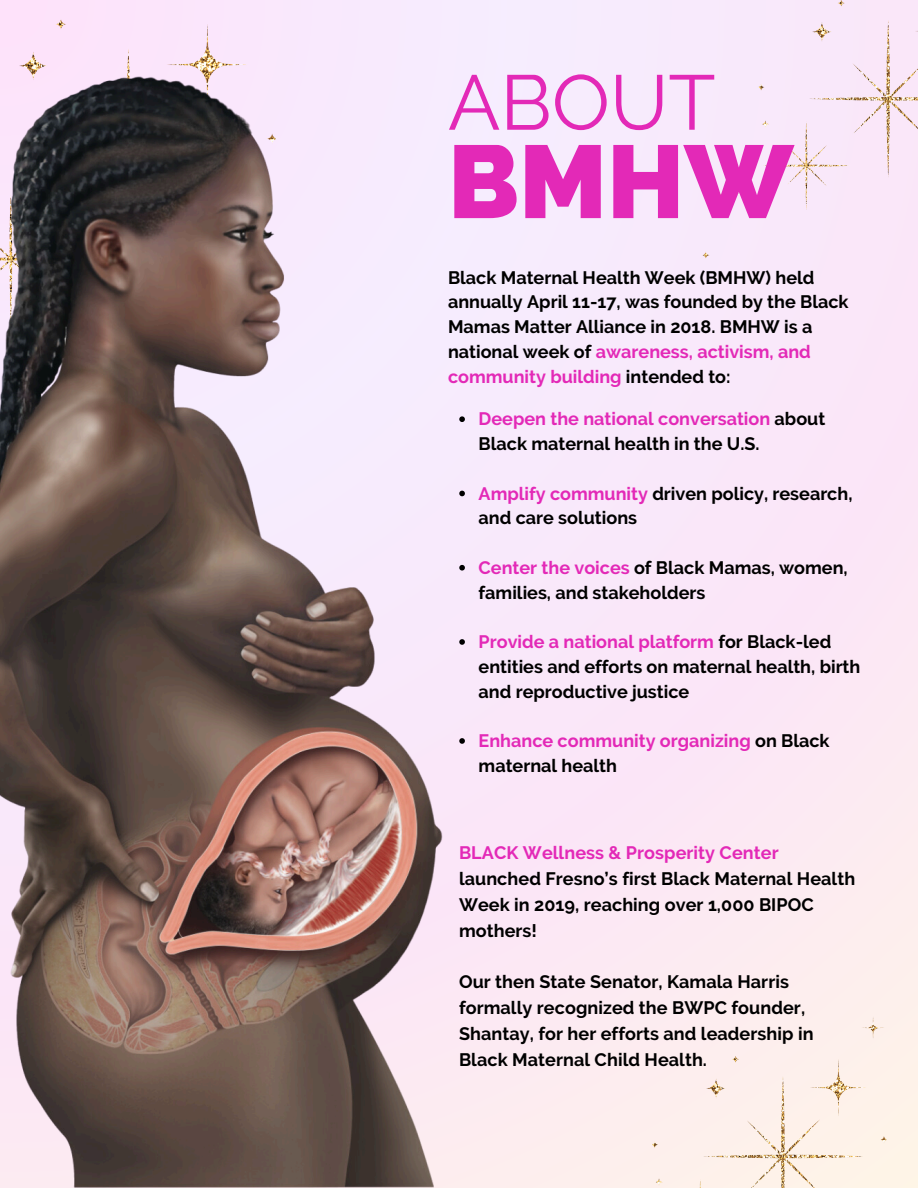
<style>
.page{position:relative;width:918px;height:1188px;background:#fae9f9}
.page>*{position:absolute;margin:0;border:0;box-sizing:border-box;transform-origin:0 0}
.t1{font:800 103.05px "Raleway";color:#e329b7}
.t2{font:77.4px "Raleway";color:#e329b7}
.t3{font:700 18px/24.8px "Raleway";color:#000}
.t4{font:700 18px/24.8px "Raleway";color:#e329b7}
.s1{color:#e329b7}
.s2{color:#000}
</style>
<div class="page">
<div style="left:595px;top:987px;width:323px;height:201px;background:#fdefec"></div>
<img style="left:19px;top:20px;width:227px;height:48px">
<img style="left:0;top:68px;width:459px;height:1120px">
<img style="left:703px;top:0;width:215px;height:258px">
<svg style="left:459px;top:416px;width:6px;height:6px"></svg>
<svg style="left:459px;top:491px;width:6px;height:5px"></svg>
<svg style="left:459px;top:565px;width:6px;height:6px"></svg>
<svg style="left:459px;top:639px;width:6px;height:6px"></svg>
<svg style="left:459px;top:738px;width:6px;height:6px"></svg>
<p class="t2" style="left:448px;top:57px;width:269px">ABOUT</p>
<p class="t1" style="left:448px;top:121px;width:347px">BMHW</p>
<p class="t3" style="left:448px;top:265px;width:402px">Black Maternal Health Week (BMHW) held annually April 11-17, was founded by the Black Mamas Matter Alliance in 2018. BMHW is a national week of <span class="s1">awareness, activism, and community building</span> intended to:</p>
<p class="t3" style="left:479px;top:407px;width:348px"><span class="s1">Deepen the national conversation</span> about<br>Black maternal health in the U.S.</p>
<h1 class="t3" style="left:479px;top:481px;width:375px"><span class="s1">Amplify community</span> driven policy, research, and care solutions</h1>
<p class="t3" style="left:479px;top:555px;width:371px"><span class="s1">Center the voices</span> of Black Mamas, women, families, and stakeholders</p>
<h2 class="t3" style="left:479px;top:629px;width:383px"><span class="s1">Provide a national platform</span> for Black-led entities and efforts on maternal health, birth and reproductive justice</h2>
<p class="t4" style="left:479px;top:728px;width:353px">Enhance community organizing <span class="s2">on Black maternal health</span></p>
<p class="t3" style="left:459px;top:840px;width:398px;line-height:25.8px"><span class="s1">BLACK Wellness &amp; Prosperity Center </span>launched Fresno’s first Black Maternal Health<br>Week in 2019, reaching over 1,000 BIPOC mothers!</p>
<p class="t3" style="left:459px;top:969px;width:356px;line-height:25.8px">Our then State Senator, Kamala Harris formally recognized the BWPC founder, Shantay, for her efforts and leadership in Black Maternal Child Health.</p>
</div>
